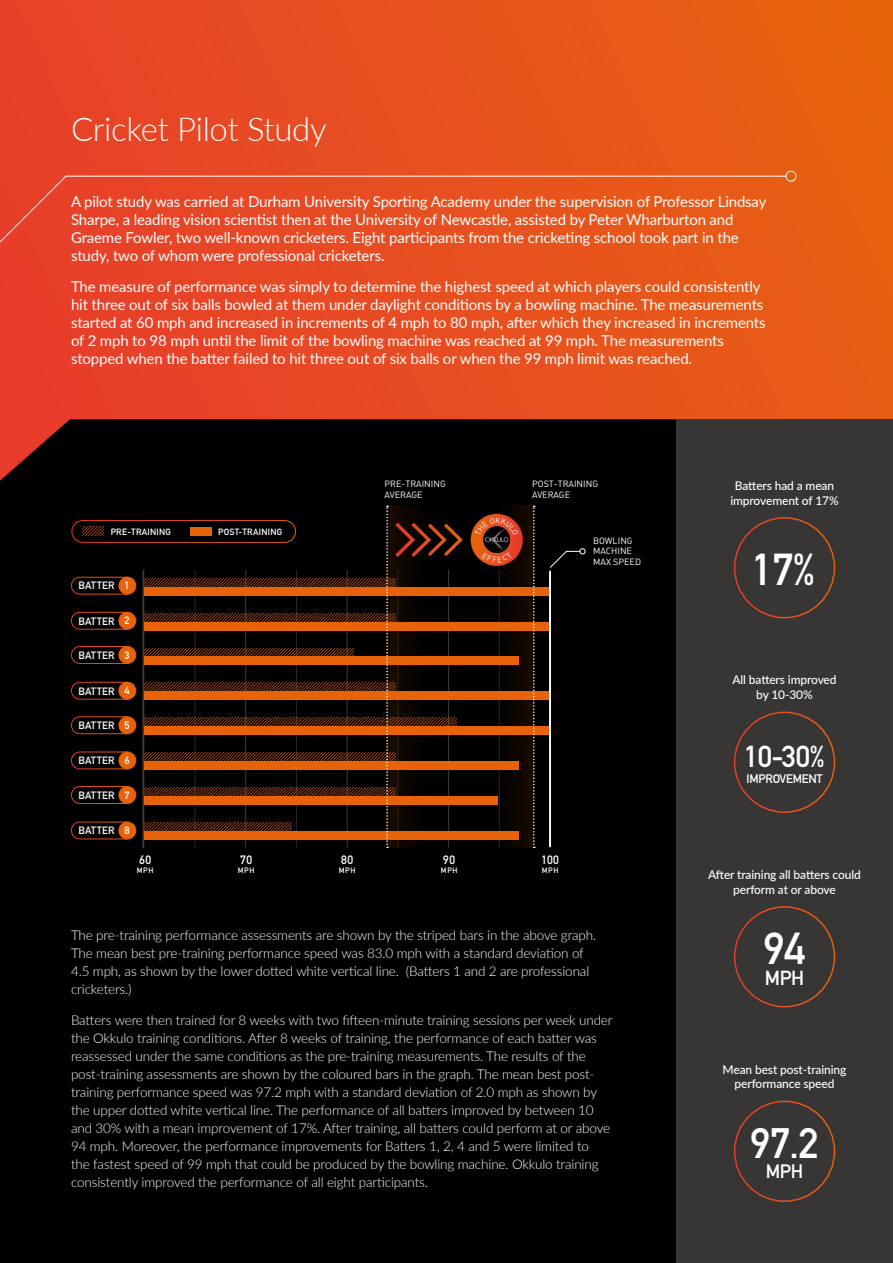
<style>
.page{position:relative;width:893px;height:1263px;background:#fff}
.page>*{position:absolute;margin:0;border:0;box-sizing:border-box;transform-origin:0 0}
.t1{font:700 44.1px "DIN Alternate";color:#fff}
.t2{font:700 42px "DIN Alternate";color:#fff}
.t3{font:300 33px "Lato";letter-spacing:-.01em;color:#fff}
.t4{font:700 29.85px "DIN Alternate";color:#fff}
.t5{font:700 20.1px "DIN Alternate";color:#fff}
.t6{font:700 19.2px "DIN Alternate";color:#fff}
.t7{font:15px/18px "Lato";letter-spacing:-.01em;color:#fff}
.t8{font:300 13.5px/18px "Lato";letter-spacing:-.01em;color:#fff}
.t9{font:700 12.3px "DIN Alternate";letter-spacing:-.02em;color:#fff}
.t10{font:500 12px/14.7px "Lato";letter-spacing:-.01em;color:#fff;text-align:center}
.t11{font:700 12px "DIN Alternate";letter-spacing:.06em;color:#fff}
.t12{font:700 10.5px "DIN Alternate";letter-spacing:.01em;color:#fff}
.t13{font:9px/10.8px "DIN Regular Alternate";color:#fff}
.t14{font:700 9px "DIN Alternate";letter-spacing:.03em;color:#fff}
.t15{font:700 7.8px "DIN Alternate";letter-spacing:.06em;color:#fff}
</style>
<div class="page">
<div style="left:0;top:0;width:893px;height:564px;background:linear-gradient(to right,#e73f2c,#e76111)"></div>
<div style="left:0;top:419px;width:676px;height:844px;background:#000"></div>
<svg style="left:469px;top:506px;width:64px;height:342px;background:#0a0400"></svg>
<div style="left:388px;top:506px;width:81px;height:342px;background:#000"></div>
<div style="left:676px;top:419px;width:217px;height:844px;background:#373635"></div>
<svg style="left:0;top:175px;width:786px;height:117px;background:#e74e22"></svg>
<div style="left:786px;top:171px;width:10px;height:11px;border:1px solid #fff;border-radius:50%"></div>
<hr style="left:499px;top:570px;width:1px;height:277px;background:#282827">
<hr style="left:142px;top:570px;width:2px;height:277px;background:#3c3c3b">
<svg style="left:71px;top:576px;width:57px;height:19px"></svg>
<svg style="left:71px;top:611px;width:57px;height:19px"></svg>
<svg style="left:71px;top:646px;width:54px;height:18px"></svg>
<svg style="left:71px;top:681px;width:57px;height:19px"></svg>
<svg style="left:71px;top:716px;width:54px;height:18px"></svg>
<svg style="left:71px;top:751px;width:57px;height:19px"></svg>
<svg style="left:71px;top:786px;width:54px;height:18px"></svg>
<svg style="left:71px;top:821px;width:57px;height:19px"></svg>
<div style="left:119px;top:577px;width:17px;height:17px;background:#e76208;border-radius:50%"></div>
<div style="left:119px;top:577px;width:17px;height:17px;border:1px solid #fff;border-radius:50%"></div>
<div style="left:119px;top:612px;width:17px;height:17px;background:#e76208;border-radius:50%"></div>
<div style="left:119px;top:612px;width:17px;height:18px;border:1px solid #fff;border-radius:50%"></div>
<div style="left:119px;top:646px;width:17px;height:17px;background:#e76208;border-radius:50%"></div>
<div style="left:119px;top:646px;width:17px;height:18px;border:1px solid #fff;border-radius:50%"></div>
<div style="left:119px;top:682px;width:17px;height:17px;background:#e76208;border-radius:50%"></div>
<div style="left:119px;top:682px;width:17px;height:17px;border:1px solid #fff;border-radius:50%"></div>
<div style="left:119px;top:717px;width:17px;height:17px;background:#e76208;border-radius:50%"></div>
<div style="left:119px;top:716px;width:17px;height:18px;border:1px solid #fff;border-radius:50%"></div>
<div style="left:119px;top:752px;width:17px;height:17px;background:#e76208;border-radius:50%"></div>
<div style="left:119px;top:752px;width:17px;height:17px;border:1px solid #fff;border-radius:50%"></div>
<div style="left:119px;top:786px;width:17px;height:17px;background:#e76208;border-radius:50%"></div>
<div style="left:119px;top:786px;width:17px;height:18px;border:1px solid #fff;border-radius:50%"></div>
<div style="left:119px;top:822px;width:17px;height:17px;background:#e76208;border-radius:50%"></div>
<div style="left:119px;top:822px;width:17px;height:17px;border:1px solid #fff;border-radius:50%"></div>
<svg style="left:550px;top:548px;width:35px;height:20px"></svg>
<div style="left:144px;top:622px;width:406px;height:8px;background:#e76208"></div>
<div style="left:144px;top:657px;width:375px;height:8px;background:#e76208"></div>
<div style="left:144px;top:691px;width:406px;height:9px;background:#e76208"></div>
<div style="left:144px;top:726px;width:406px;height:9px;background:#e76208"></div>
<div style="left:144px;top:761px;width:375px;height:9px;background:#e76208"></div>
<div style="left:144px;top:796px;width:354px;height:8px;background:#e76208"></div>
<div style="left:144px;top:831px;width:375px;height:8px;background:#e76208"></div>
<div style="left:144px;top:587px;width:406px;height:9px;background:#e76208"></div>
<hr style="left:549px;top:571px;width:2px;height:275px;background:#fff">
<svg style="left:471px;top:514px;width:52px;height:52px"></svg>
<div style="left:734px;top:1100px;width:101px;height:102px;border:2px solid #fff;border-radius:50%"></div>
<div style="left:734px;top:906px;width:101px;height:101px;border:2px solid #fff;border-radius:50%"></div>
<div style="left:734px;top:517px;width:101px;height:101px;border:2px solid #fff;border-radius:50%"></div>
<div style="left:734px;top:712px;width:101px;height:101px;border:2px solid #fff;border-radius:50%"></div>
<svg style="left:144px;top:506px;width:319px;height:342px"></svg>
<svg style="left:533px;top:506px;width:2px;height:342px"></svg>
<svg style="left:83px;top:527px;width:21px;height:9px"></svg>
<div style="left:190px;top:527px;width:21px;height:9px;background:#e76208"></div>
<div style="left:72px;top:520px;width:224px;height:23px;border:1px solid #fff;border-radius:11px"></div>
<svg style="left:475px;top:517px;width:43px;height:45px;background:#9b3919"></svg>
<h3 class="t3" style="left:71px;top:106px;width:257px">Cricket Pilot Study</h3>
<p class="t7" style="left:71px;top:192px;width:697px">A pilot study was carried at Durham University Sporting Academy under the supervision of Professor Lindsay Sharpe, a leading vision scientist then at the University of Newcastle, assisted by Peter Wharburton and Graeme Fowler, two well-known cricketers. Eight participants from the cricketing school took part in the study, two of whom were professional cricketers.</p>
<p class="t7" style="left:71px;top:277px;width:696px">The measure of performance was simply to determine the highest speed at which players could consistently hit three out of six balls bowled at them under daylight conditions by a bowling machine. The measurements started at 60 mph and increased in increments of 4 mph to 80 mph, after which they increased in increments of 2 mph to 98 mph until the limit of the bowling machine was reached at 99 mph. The measurements stopped when the batter failed to hit three out of six balls or when the 99 mph limit was reached.</p>
<p class="t14" style="left:111px;top:525px;width:62px">PRE-TRAINING</p>
<p class="t14" style="left:218px;top:525px;width:66px">POST-TRAINING</p>
<p class="t12" style="left:79px;top:578px;width:37px">BATTER</p>
<p class="t12" style="left:79px;top:613px;width:37px">BATTER</p>
<p class="t12" style="left:79px;top:647px;width:37px">BATTER</p>
<p class="t12" style="left:79px;top:683px;width:37px">BATTER</p>
<p class="t12" style="left:79px;top:717px;width:37px">BATTER</p>
<p class="t12" style="left:79px;top:752px;width:37px">BATTER</p>
<p class="t12" style="left:79px;top:787px;width:37px">BATTER</p>
<p class="t12" style="left:79px;top:823px;width:37px">BATTER</p>
<p class="t12" style="left:124px;top:578px;width:7px">1</p>
<p class="t12" style="left:124px;top:613px;width:7px">2</p>
<p class="t12" style="left:124px;top:648px;width:7px">3</p>
<p class="t12" style="left:124px;top:683px;width:7px">4</p>
<p class="t12" style="left:124px;top:717px;width:7px">5</p>
<p class="t12" style="left:124px;top:752px;width:7px">6</p>
<p class="t12" style="left:124px;top:787px;width:7px">7</p>
<p class="t12" style="left:124px;top:822px;width:7px">8</p>
<p class="t11" style="left:139px;top:851px;width:14px">60</p>
<p class="t15" style="left:137px;top:865px;width:18px">MPH</p>
<p class="t11" style="left:240px;top:851px;width:14px">70</p>
<p class="t15" style="left:238px;top:865px;width:18px">MPH</p>
<p class="t13" style="left:385px;top:478px;width:63px">PRE-TRAINING<br>AVERAGE</p>
<p class="t13" style="left:532px;top:478px;width:67px">POST-TRAINING<br>AVERAGE</p>
<p class="t13" style="left:593px;top:535px;width:49px">BOWLING<br>MACHINE<br>MAX SPEED</p>
<p class="t11" style="left:341px;top:851px;width:14px">80</p>
<p class="t15" style="left:339px;top:865px;width:18px">MPH</p>
<p class="t11" style="left:443px;top:851px;width:14px">90</p>
<p class="t15" style="left:441px;top:865px;width:18px">MPH</p>
<p class="t11" style="left:542px;top:851px;width:19px">100</p>
<p class="t15" style="left:542px;top:865px;width:18px">MPH</p>
<p class="t8" style="left:71px;top:926px;width:527px">The pre-training performance assessments are shown by the striped bars in the above graph.<br>The mean best pre-training performance speed was 83.0 mph with a standard deviation of 4.5 mph, as shown by the lower dotted white vertical line. (Batters 1 and 2 are professional cricketers.)</p>
<p class="t8" style="left:71px;top:1010px;width:543px">Batters were then trained for 8 weeks with two fifteen-minute training sessions per week under the Okkulo training conditions. After 8 weeks of training, the performance of each batter was reassessed under the same conditions as the pre-training measurements. The results of the post-training assessments are shown by the coloured bars in the graph. The mean best post&shy;training performance speed was 97.2 mph with a standard deviation of 2.0 mph as shown by the upper dotted white vertical line. The performance of all batters improved by between 10 and 30% with a mean improvement of 17%. After training, all batters could perform at or above 94 mph. Moreover, the performance improvements for Batters 1, 2, 4 and 5 were limited to<br>the fastest speed of 99 mph that could be produced by the bowling machine. Okkulo training consistently improved the performance of all eight participants.</p>
<p class="t10" style="left:730px;top:478px;width:110px">Batters had a mean improvement of 17%</p>
<h1 class="t1" style="left:752px;top:535px;width:65px">17%</h1>
<p class="t10" style="left:732px;top:672px;width:106px">All batters improved by 10-30%</p>
<h3 class="t4" style="left:744px;top:733px;width:82px">10-30%</h3>
<p class="t9" style="left:746px;top:769px;width:78px">IMPROVEMENT</p>
<p class="t10" style="left:708px;top:867px;width:154px">After training all batters could perform at or above</p>
<h1 class="t1" style="left:764px;top:914px;width:43px">94</h1>
<h3 class="t5" style="left:765px;top:963px;width:41px">MPH</h3>
<p class="t10" style="left:723px;top:1061px;width:125px">Mean best post-training performance speed</p>
<h2 class="t2" style="left:751px;top:1111px;width:69px">97.2</h2>
<h3 class="t6" style="left:766px;top:1157px;width:39px">MPH</h3>
</div>
